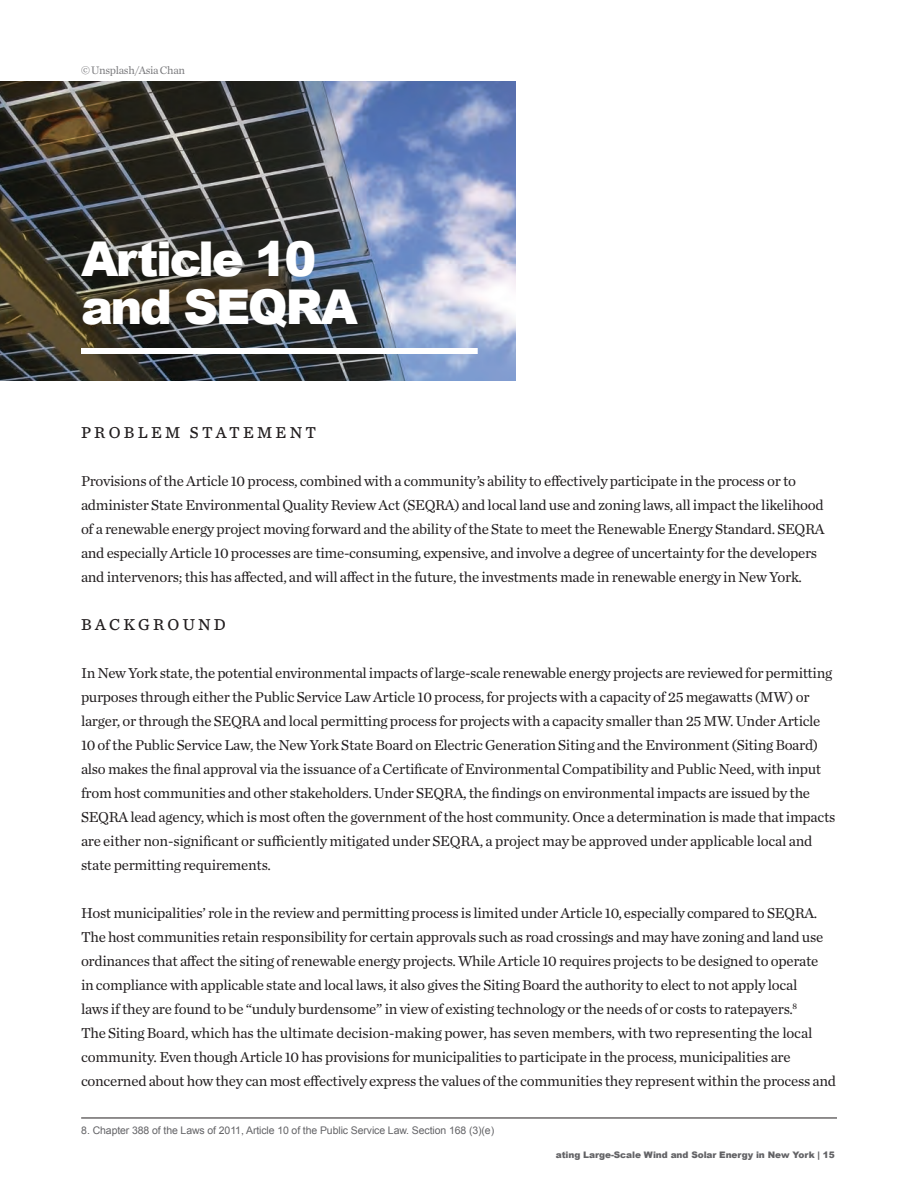
<style>
.page{position:relative;width:918px;height:1188px;background:#fff}
.page>*{position:absolute;margin:0;border:0;box-sizing:border-box;transform-origin:0 0}
.Headline_1{font:900 48px/48px "Arial";letter-spacing:-.05em;color:#fff}
.Subhead_1{font:16.5px "Chronicle Text G4";letter-spacing:.2em;color:#231f20}
.Subhead_1-2{font:15px/24px "Chronicle Text G1";letter-spacing:-.02em;color:#231f20}
.t1{font:11.4px "Chronicle Text G1";letter-spacing:-.03em;color:#636366}
.t2{font:10.5px "Arial";letter-spacing:-.01em;color:#636366}
.t3{font:900 9px "Arial";letter-spacing:-.01em;color:#636366}
</style>
<div class="page">
<img style="left:0;top:81px;width:515px;height:300px">
<div style="left:81px;top:348px;width:397px;height:6px;background:#fff"></div>
<hr style="left:81px;top:1118px;width:756px;height:1px;background:#231f20">
<p class="t1" style="left:81px;top:61px;width:106px">© Unsplash/Asia Chan</p>
<p class="Headline_1" style="left:81px;top:233px;width:278px">Article 10 and SEQRA</p>
<p class="Subhead_1" style="left:81px;top:420px;width:237px">PROBLEM STATEMENT</p>
<p class="Subhead_1-2" style="left:81px;top:468px;width:745px">Provisions of the Article 10 process, combined with a community’s ability to effectively participate in the process or to administer State Environmental Quality Review Act (SEQRA) and local land use and zoning laws, all impact the likelihood of a renewable energy project moving forward and the ability of the State to meet the Renewable Energy Standard. SEQRA and especially Article 10 processes are time-consuming, expensive, and involve a degree of uncertainty for the developers and intervenors; this has affected, and will affect in the future, the investments made in renewable energy in New York.</p>
<p class="Subhead_1" style="left:81px;top:612px;width:146px">BACKGROUND</p>
<p class="Subhead_1-2" style="left:81px;top:660px;width:756px">In New York state, the potential environmental impacts of large-scale renewable energy projects are reviewed for permitting purposes through either the Public Service Law Article 10 process, for projects with a capacity of 25 megawatts (MW) or larger, or through the SEQRA and local permitting process for projects with a capacity smaller than 25 MW. Under Article 10 of the Public Service Law, the New York State Board on Electric Generation Siting and the Environment (Siting Board) also makes the final approval via the issuance of a Certificate of Environmental Compatibility and Public Need, with input from host communities and other stakeholders. Under SEQRA, the findings on environmental impacts are issued by the SEQRA lead agency, which is most often the government of the host community. Once a determination is made that impacts are either non-significant or sufficiently mitigated under SEQRA, a project may be approved under applicable local and state permitting requirements.</p>
<p class="Subhead_1-2" style="left:81px;top:900px;width:756px">Host municipalities’ role in the review and permitting process is limited under Article 10, especially compared to SEQRA.<br>The host communities retain responsibility for certain approvals such as road crossings and may have zoning and land use ordinances that affect the siting of renewable energy projects. While Article 10 requires projects to be designed to operate<br>in compliance with applicable state and local laws, it also gives the Siting Board the authority to elect to not apply local<br>laws if they are found to be “unduly burdensome” in view of existing technology or the needs of or costs to ratepayers.<sup>8<br></sup>The Siting Board, which has the ultimate decision-making power, has seven members, with two representing the local community. Even though Article 10 has provisions for municipalities to participate in the process, municipalities are concerned about how they can most effectively express the values of the communities they represent within the process and</p>
<p class="t2" style="left:81px;top:1124px;width:415px">8. Chapter 388 of the Laws of 2011, Article 10 of the Public Service Law. Section 168 (3)(e)</p>
<p class="t3" style="left:556px;top:1148px;width:280px">ating Large-Scale Wind and Solar Energy in New York | 15</p>
</div>
